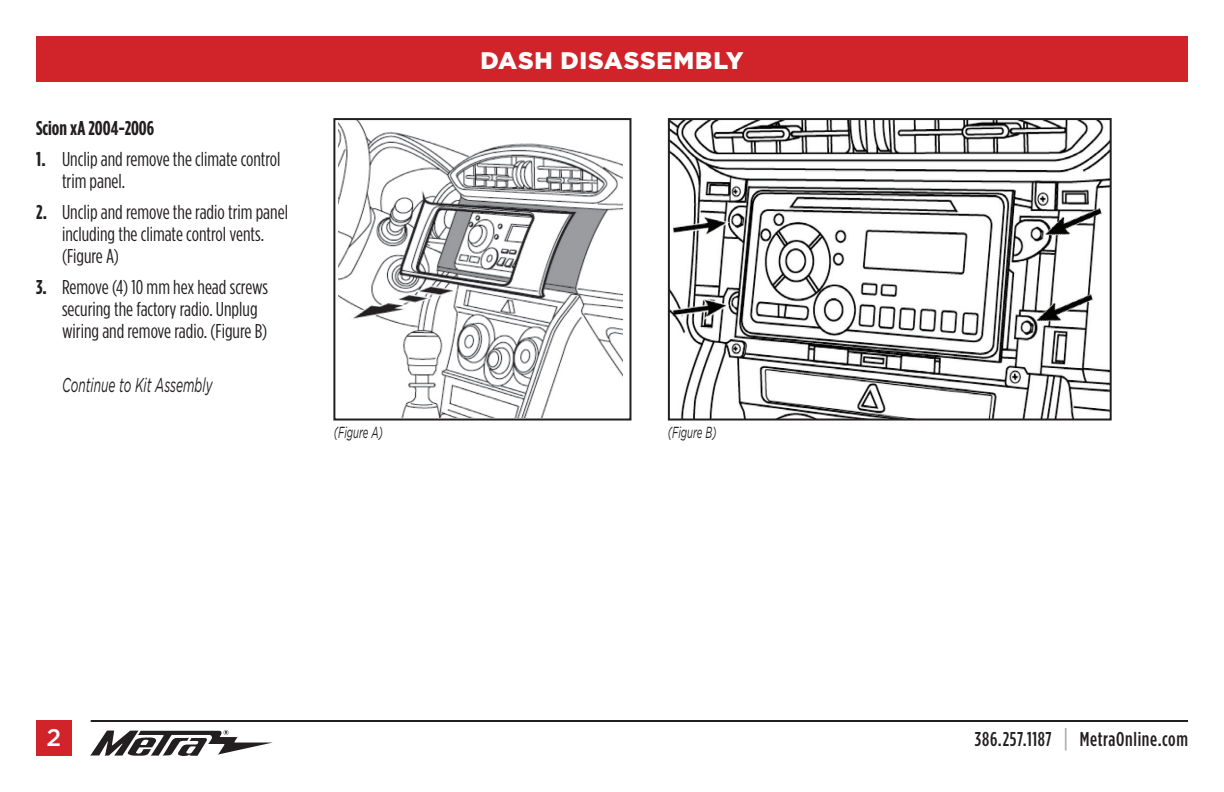
<style>
.page{position:relative;width:1224px;height:792px;background:#fff}
.page>*{position:absolute;margin:0;border:0;box-sizing:border-box;transform-origin:0 0}
.t1{font:900 24px "Gotham";letter-spacing:.03em;color:#fff}
.t2{font:500 24px "Gotham";color:#fff}
.t3{font:20px/22px "Gotham Condensed";color:#231f20}
.t4{font:500 20px "Gotham Condensed";letter-spacing:.03em;color:#231f20}
.t5{font:italic 20px "Gotham";color:#231f20;scale:.6 1}
.t6{font:700 20px "Gotham Condensed";color:#231f20}
.t7{font:italic 16px "Gotham";color:#231f20;scale:.6 1}
.s1{font-weight:700}
.s2{font-size:26px;color:#a8a9ad}
</style>
<div class="page">
<div style="left:36px;top:36px;width:1152px;height:45px;background:#d1232a"></div>
<svg style="left:90px;top:730px;width:183px;height:26px"></svg>
<hr style="left:91px;top:720px;width:1097px;height:2px;background:#231f20">
<div style="left:36px;top:720px;width:36px;height:36px;background:#d1232a"></div>
<img style="left:339px;top:121px;width:284px;height:296px">
<div style="left:333px;top:118px;width:298px;height:303px;border:2px solid #231f20"></div>
<img style="left:671px;top:121px;width:438px;height:297px">
<div style="left:668px;top:118px;width:444px;height:303px;border:2px solid #231f20"></div>
<p class="t6" style="left:36px;top:117px;width:120px">Scion xA 2004-2006</p>
<p class="t3" style="left:62px;top:148px;width:220px;text-indent:-26px"><span class="s1">1.</span> Unclip and remove the climate control trim panel.</p>
<p class="t3" style="left:62px;top:201px;width:228px;text-indent:-26px"><span class="s1">2.</span> Unclip and remove the radio trim panel including the climate control vents. (Figure A)</p>
<p class="t3" style="left:62px;top:276px;width:208px;text-indent:-26px"><span class="s1">3.</span> Remove (4) 10 mm hex head screws securing the factory radio. Unplug wiring and remove radio. (Figure B)</p>
<p class="t5" style="left:62px;top:374px;width:252px">Continue to Kit Assembly</p>
<p class="t1" style="left:480px;top:46px;width:265px">DASH DISASSEMBLY</p>
<p class="t7" style="left:334px;top:423px;width:83px">(Figure A)</p>
<p class="t7" style="left:668px;top:423px;width:83px">(Figure B)</p>
<p class="t2" style="left:47px;top:724px;width:16px">2</p>
<p class="t4" style="left:975px;top:728px;width:215px">386.257.1187 <span class="s2">|</span> MetraOnline.com</p>
</div>
